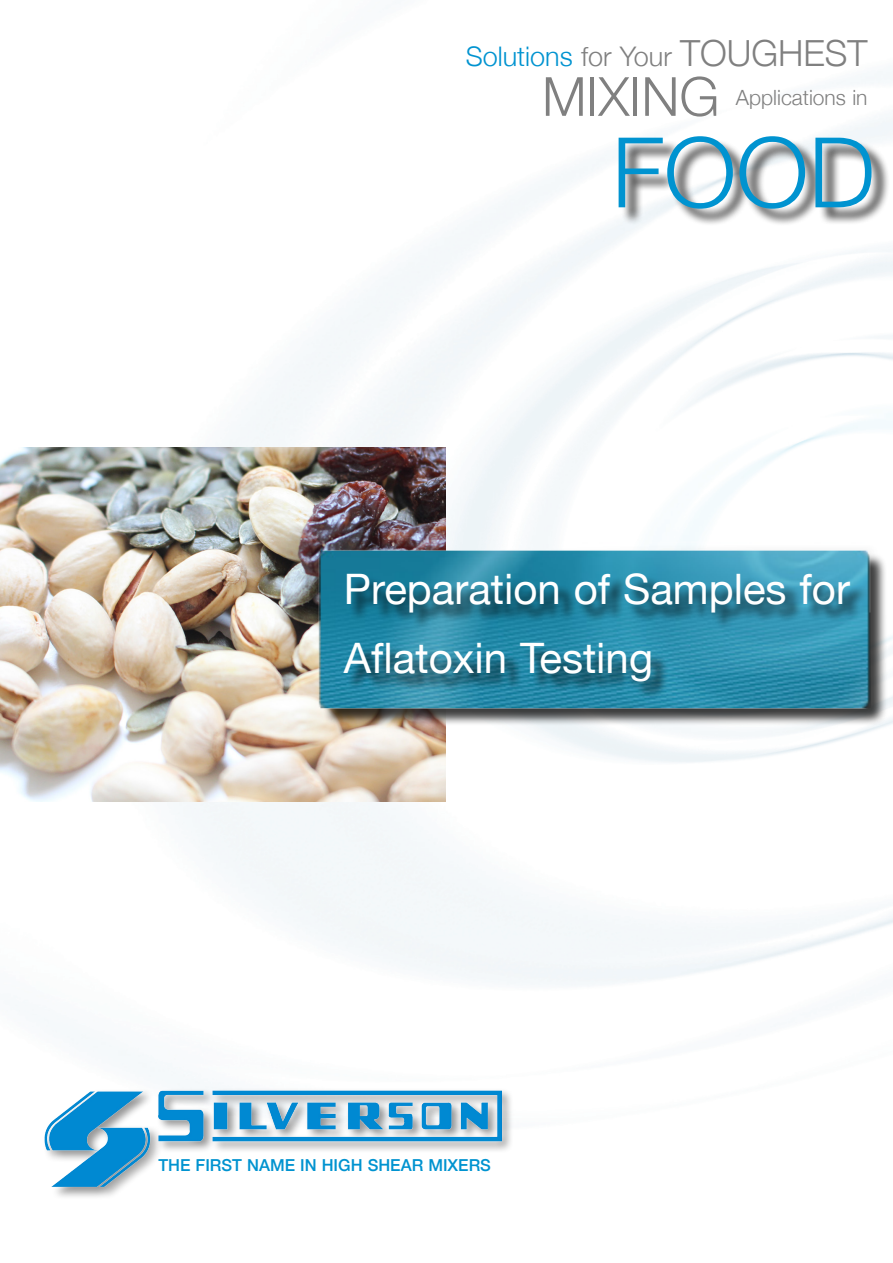
<style>
.page{position:relative;width:893px;height:1263px;background:#fff}
.page>*{position:absolute;margin:0;border:0;box-sizing:border-box;transform-origin:0 0}
.t1{font:300 97.5px "Helvetica Neue";color:#0093d0}
.t2{font:300 54px "Helvetica Neue";color:#808080}
.t3{font:42px/69px "Helvetica Neue";color:#fff}
.t4{font:300 27px "Helvetica Neue";color:#0093d0}
.t5{font:300 21px "Helvetica Neue";color:#808080}
.t6{font:500 16.5px "Helvetica Neue";color:#0093d0}
.s1{color:#808080}
.s2{font-size:36px;color:#808080}
</style>
<div class="page">
<img style="left:16px;top:71px;width:877px;height:1017px">
<div style="left:621px;top:138px;width:269px;height:89px;background:#000;opacity:.75"></div>
<img style="left:0;top:448px;width:445px;height:353px">
<img style="left:292px;top:529px;width:601px;height:199px">
<div style="left:347px;top:575px;width:521px;height:125px;background:#000;opacity:.75"></div>
<div style="left:42px;top:1088px;width:472px;height:112px;background:#000;opacity:.41"></div>
<img style="left:43px;top:1091px;width:459px;height:97px">
<p class="t4" style="left:466px;top:35px;width:403px">Solutions <span class="s1">for Your</span> <span class="s2">TOUGHEST</span></p>
<p class="t2" style="left:542px;top:53px;width:179px">MIXING</p>
<p class="t5" style="left:736px;top:81px;width:133px">Applications in</p>
<p class="t1" style="left:612px;top:94px;width:265px">FOOD</p>
<p class="t3" style="left:344px;top:557px;width:508px">Preparation of Samples for<br>Aflatoxin Testing</p>
<p class="t6" style="left:158px;top:1151px;width:334px">THE FIRST NAME IN HIGH SHEAR MIXERS</p>
</div>
